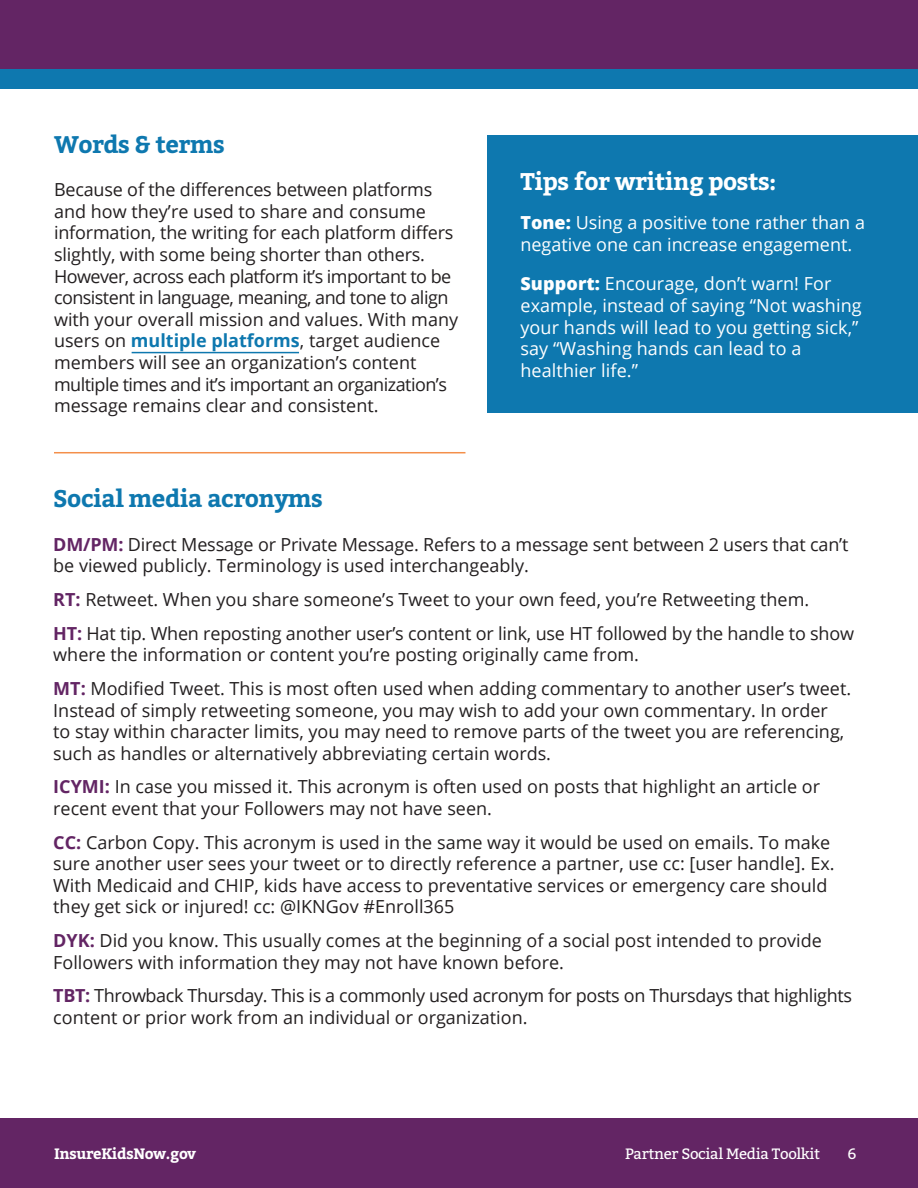
<style>
.page{position:relative;width:918px;height:1188px;background:#fff}
.page>*{position:absolute;margin:0;border:0;box-sizing:border-box;transform-origin:0 0}
.t1{font:700 24px "Bitter";letter-spacing:-.02em;color:#0e78af}
.t2{font:700 24px "Bitter";letter-spacing:-.02em;color:#fff}
.t3{font:18px/21.6px "Open Sans";color:#231f20}
.t4{font:18px/21.6px "Open Sans";letter-spacing:.005em;color:#fff}
.t5{font:18px/21.6px "Open Sans";letter-spacing:-.02em;color:#231f20}
.t6{font:15px "Bitter";letter-spacing:-.02em;color:#fff}
.t7{font:700 15px "Bitter";letter-spacing:-.02em;color:#fff}
.s1{font-weight:700;color:#0e78af}
.s2{font-weight:800}
.s3{font-weight:700;color:#632564}
</style>
<div class="page">
<div style="left:488px;top:135px;width:430px;height:278px;background:#0e78af"></div>
<div style="left:0;top:0;width:918px;height:69px;background:#632564"></div>
<div style="left:0;top:69px;width:918px;height:20px;background:#0e78af"></div>
<div style="left:0;top:1119px;width:918px;height:69px;background:#632564"></div>
<hr style="left:132px;top:352px;width:167px;height:1px;background:#0e78af">
<hr style="left:54px;top:452px;width:411px;height:1px;background:#f48f4a">
<h3 class="t1" style="left:54px;top:129px;width:172px">Words &amp; terms</h3>
<p class="t3" style="left:54px;top:178px;width:406px">Because of the differences between platforms and how they’re used to share and consume information, the writing for each platform differs slightly, with some being shorter than others.<br>However, across each platform it’s important to be consistent in language, meaning, and tone to align with your overall mission and values. With many users on <span class="s1">multiple platforms</span>, target audience members will see an organization’s content multiple times and it’s important an organization’s message remains clear and consistent.</p>
<p class="t2" style="left:520px;top:165px;width:258px">Tips for writing posts:</p>
<p class="t4" style="left:520px;top:211px;width:346px"><span class="s2">Tone:</span> Using a positive tone rather than a negative one can increase engagement.</p>
<p class="t4" style="left:520px;top:273px;width:343px"><span class="s2">Support:</span> Encourage, don’t warn! For example, instead of saying “Not washing your hands will lead to you getting sick,” say “Washing hands can lead to a healthier life.”</p>
<h3 class="t1" style="left:53px;top:483px;width:271px">Social media acronyms</h3>
<p class="t3" style="left:53px;top:533px;width:797px"><span class="s3">DM/PM:</span> Direct Message or Private Message. Refers to a message sent between 2 users that can’t be viewed publicly. Terminology is used interchangeably.</p>
<p class="t3" style="left:53px;top:588px;width:757px"><span class="s3">RT:</span> Retweet. When you share someone’s Tweet to your own feed, you’re Retweeting them.</p>
<p class="t3" style="left:53px;top:622px;width:802px"><span class="s3">HT:</span> Hat tip. When reposting another user’s content or link, use HT followed by the handle to show where the information or content you’re posting originally came from.</p>
<p class="t3" style="left:53px;top:677px;width:799px"><span class="s3">MT:</span> Modified Tweet. This is most often used when adding commentary to another user’s tweet.<br>Instead of simply retweeting someone, you may wish to add your own commentary. In order<br>to stay within character limits, you may need to remove parts of the tweet you are referencing, such as handles or alternatively abbreviating certain words.</p>
<p class="t3" style="left:53px;top:776px;width:768px"><span class="s3">ICYMI:</span> In case you missed it. This acronym is often used on posts that highlight an article or recent event that your Followers may not have seen.</p>
<p class="t3" style="left:53px;top:831px;width:783px"><span class="s3">CC:</span> Carbon Copy. This acronym is used in the same way it would be used on emails. To make sure another user sees your tweet or to directly reference a partner, use cc: [user handle]. Ex.<br>With Medicaid and CHIP, kids have access to preventative services or emergency care should they get sick or injured! cc: @IKNGov #Enroll365</p>
<p class="t3" style="left:53px;top:929px;width:770px"><span class="s3">DYK:</span> Did you know. This usually comes at the beginning of a social post intended to provide<br>Followers with information they may not have known before.</p>
<p class="t5" style="left:53px;top:984px;width:800px"><span class="s3">TBT:</span> Throwback Thursday. This is a commonly used acronym for posts on Thursdays that highlights content or prior work from an individual or organization.</p>
<p class="t7" style="left:54px;top:1144px;width:144px">InsureKidsNow.gov</p>
<p class="t6" style="left:625px;top:1144px;width:197px">Partner Social Media Toolkit</p>
<p class="t6" style="left:847px;top:1144px;width:10px">6</p>
</div>
